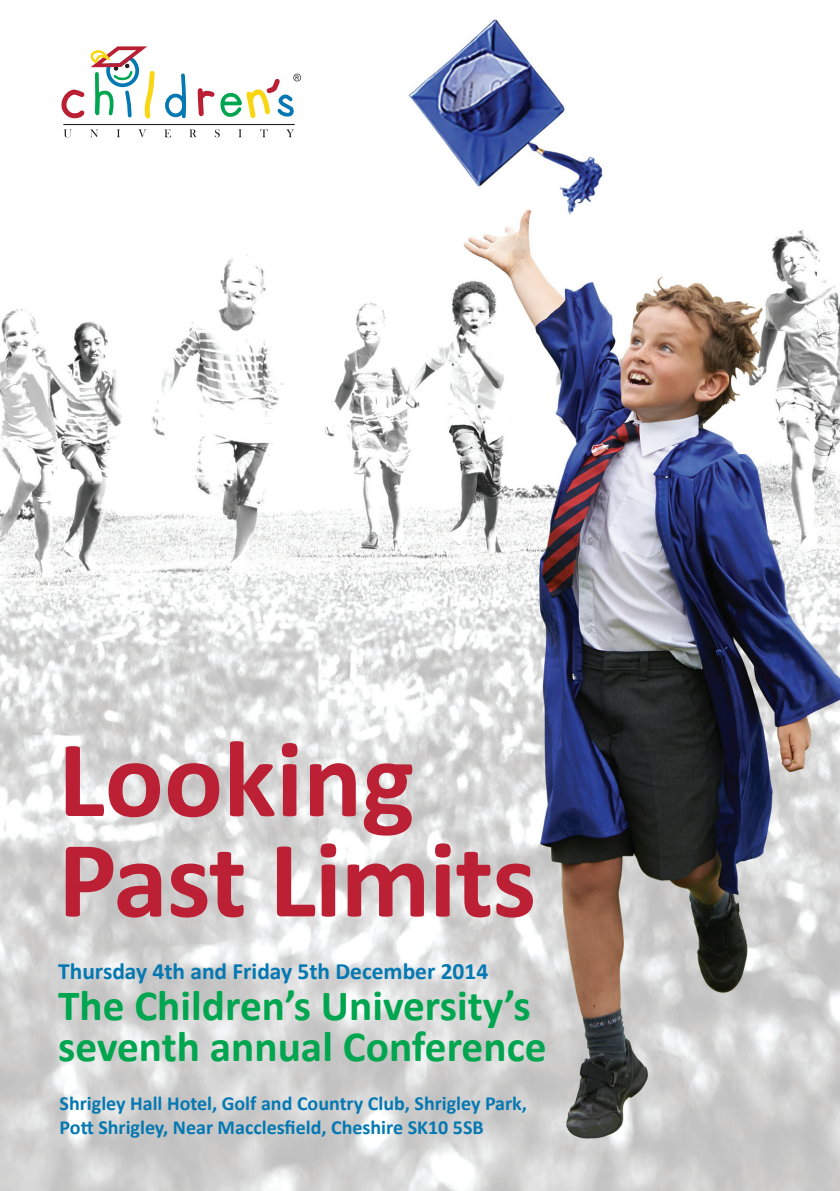
<style>
.page{position:relative;width:840px;height:1191px;background:#fff}
.page>*{position:absolute;margin:0;border:0;box-sizing:border-box;transform-origin:0 0}
.t1{font:700 110px/100.4px "Calibri";letter-spacing:-.01em;color:#bc2034}
.t2{font:700 43.2px/41.4px "Calibri";color:#00a54f}
.t3{font:700 23.4px "Calibri";color:#0478b2}
.t4{font:700 20px/24px "Calibri";color:#0478b2}
</style>
<div class="page">
<img style="left:0;top:19px;width:839px;height:1172px">
<svg style="left:164px;top:129px;width:7px;height:8px"></svg>
<svg style="left:189px;top:129px;width:7px;height:8px"></svg>
<svg style="left:215px;top:129px;width:5px;height:8px"></svg>
<svg style="left:238px;top:129px;width:4px;height:8px"></svg>
<svg style="left:260px;top:129px;width:8px;height:8px"></svg>
<svg style="left:286px;top:129px;width:8px;height:8px"></svg>
<svg style="left:163px;top:72px;width:25px;height:48px"></svg>
<svg style="left:60px;top:45px;width:97px;height:92px"></svg>
<hr style="left:63px;top:124px;width:231px;height:1px;background:#231f20">
<svg style="left:195px;top:74px;width:106px;height:47px"></svg>
<h1 class="t1" style="left:58px;top:729px;width:479px">Looking<br>Past Limits</h1>
<p class="t3" style="left:58px;top:956px;width:431px">Thursday 4th and Friday 5th December 2014</p>
<h2 class="t2" style="left:58px;top:985px;width:489px">The Children’s University’s seventh annual Conference</h2>
<p class="t4" style="left:60px;top:1091px;width:468px">Shrigley Hall Hotel, Golf and Country Club, Shrigley Park,<br>Pott Shrigley, Near Macclesfield, Cheshire SK10 5SB</p>
</div>
